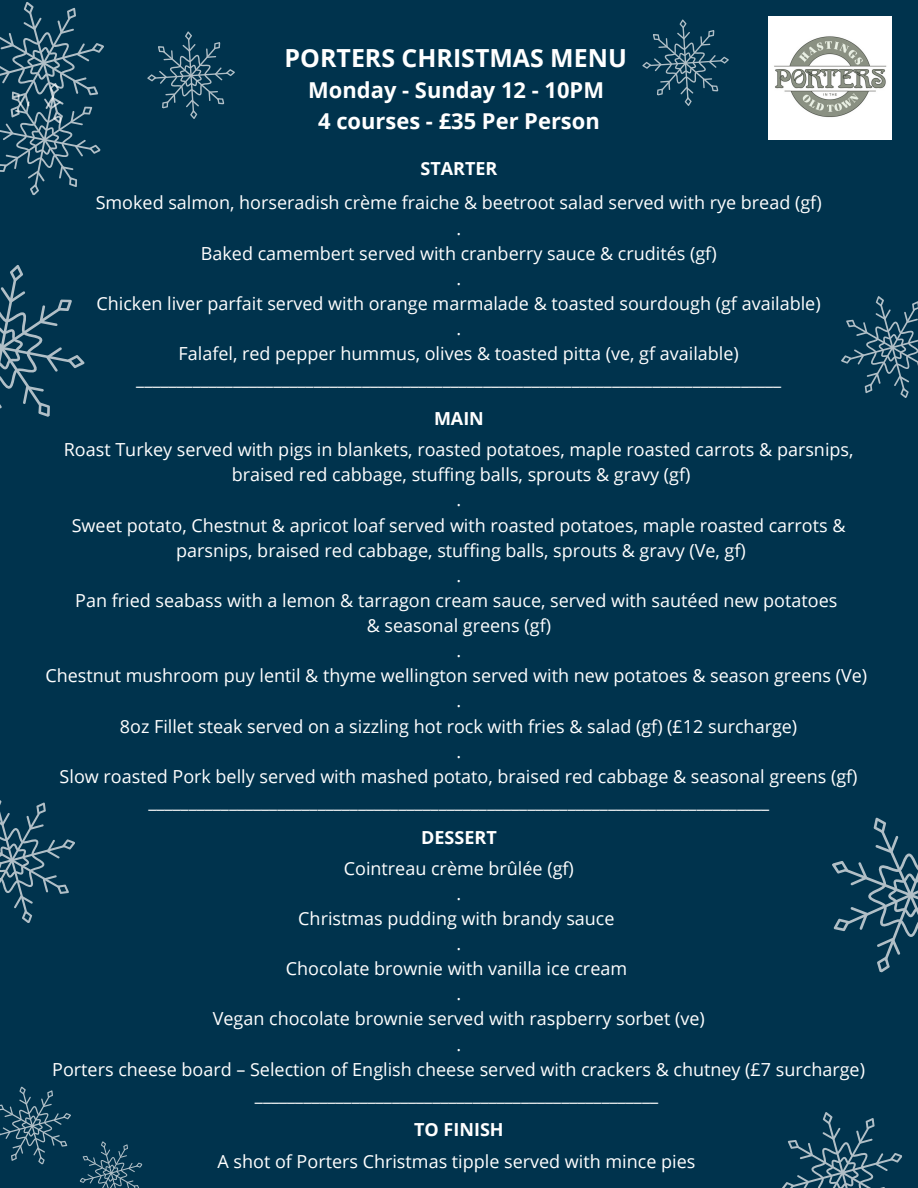
<style>
.page{position:relative;width:918px;height:1188px;background:#00334d}
.page>*{position:absolute;margin:0;border:0;box-sizing:border-box;transform-origin:0 0}
.t1{font:700 24.9px "Open Sans";color:#fff}
.t2{font:700 21.9px "Open Sans";color:#fff}
.t3{font:18px "Open Sans";color:#fff}
.t4{font:700 18px "Open Sans";color:#fff}
</style>
<div class="page">
<svg style="left:0;top:265px;width:85px;height:152px"></svg>
<svg style="left:0;top:1086px;width:71px;height:79px"></svg>
<svg style="left:782px;top:1112px;width:121px;height:76px"></svg>
<svg style="left:832px;top:817px;width:86px;height:156px"></svg>
<svg style="left:0;top:2px;width:104px;height:194px"></svg>
<svg style="left:79px;top:1141px;width:64px;height:47px"></svg>
<svg style="left:147px;top:31px;width:88px;height:88px"></svg>
<img style="left:769px;top:17px;width:123px;height:122px">
<svg style="left:642px;top:19px;width:87px;height:87px"></svg>
<svg style="left:841px;top:296px;width:77px;height:102px"></svg>
<svg style="left:0;top:800px;width:75px;height:123px"></svg>
<p class="t1" style="left:285px;top:40px;width:344px">PORTERS CHRISTMAS MENU</p>
<p class="t2" style="left:308px;top:75px;width:297px">Monday - Sunday 12 - 10PM</p>
<p class="t2" style="left:318px;top:105px;width:283px">4 courses - £35 Per Person</p>
<p class="t4" style="left:420px;top:156px;width:78px">STARTER</p>
<p class="t3" style="left:96px;top:190px;width:727px">Smoked salmon, horseradish crème fraiche &amp; beetroot salad served with rye bread (gf)</p>
<p class="t3" style="left:457px;top:215px;width:6px">.</p>
<p class="t3" style="left:201px;top:241px;width:517px">Baked camembert served with cranberry sauce &amp; crudités (gf)</p>
<p class="t3" style="left:457px;top:266px;width:6px">.</p>
<p class="t3" style="left:96px;top:291px;width:726px">Chicken liver parfait served with orange marmalade &amp; toasted sourdough (gf available)</p>
<p class="t3" style="left:457px;top:316px;width:6px">.</p>
<p class="t3" style="left:179px;top:341px;width:562px">Falafel, red pepper hummus, olives &amp; toasted pitta (ve, gf available)</p>
<p class="t3" style="left:136px;top:366px;width:647px">________________________________________________________________________________</p>
<p class="t4" style="left:434px;top:406px;width:51px">MAIN</p>
<p class="t3" style="left:64px;top:437px;width:791px">Roast Turkey served with pigs in blankets, roasted potatoes, maple roasted carrots &amp; parsnips,</p>
<p class="t3" style="left:232px;top:462px;width:460px">braised red cabbage, stuffing balls, sprouts &amp; gravy (gf)</p>
<p class="t3" style="left:457px;top:487px;width:6px">.</p>
<p class="t3" style="left:72px;top:512px;width:775px">Sweet potato, Chestnut &amp; apricot loaf served with roasted potatoes, maple roasted carrots &amp;</p>
<p class="t3" style="left:176px;top:537px;width:571px">parsnips, braised red cabbage, stuffing balls, sprouts &amp; gravy (Ve, gf)</p>
<p class="t3" style="left:457px;top:563px;width:6px">.</p>
<p class="t3" style="left:75px;top:588px;width:764px">Pan fried seabass with a lemon &amp; tarragon cream sauce, served with sautéed new potatoes</p>
<p class="t3" style="left:367px;top:613px;width:186px">&amp; seasonal greens (gf)</p>
<p class="t3" style="left:457px;top:638px;width:6px">.</p>
<p class="t3" style="left:45px;top:663px;width:823px">Chestnut mushroom puy lentil &amp; thyme wellington served with new potatoes &amp; season greens (Ve)</p>
<p class="t3" style="left:457px;top:688px;width:6px">.</p>
<p class="t3" style="left:120px;top:713px;width:679px">8oz Fillet steak served on a sizzling hot rock with fries &amp; salad (gf) (£12 surcharge)</p>
<p class="t3" style="left:457px;top:738px;width:6px">.</p>
<p class="t3" style="left:60px;top:764px;width:799px">Slow roasted Pork belly served with mashed potato, braised red cabbage &amp; seasonal greens (gf)</p>
<p class="t3" style="left:148px;top:789px;width:622px">_____________________________________________________________________________</p>
<p class="t4" style="left:421px;top:824px;width:77px">DESSERT</p>
<p class="t3" style="left:344px;top:855px;width:232px">Cointreau crème brûlée (gf)</p>
<p class="t3" style="left:457px;top:881px;width:6px">.</p>
<p class="t3" style="left:298px;top:906px;width:318px">Christmas pudding with brandy sauce</p>
<p class="t3" style="left:457px;top:931px;width:6px">.</p>
<p class="t3" style="left:286px;top:956px;width:343px">Chocolate brownie with vanilla ice cream</p>
<p class="t3" style="left:457px;top:981px;width:6px">.</p>
<p class="t3" style="left:213px;top:1006px;width:493px">Vegan chocolate brownie served with raspberry sorbet (ve)</p>
<p class="t3" style="left:457px;top:1031px;width:6px">.</p>
<p class="t3" style="left:52px;top:1056px;width:814px">Porters cheese board – Selection of English cheese served with crackers &amp; chutney (£7 surcharge)</p>
<p class="t3" style="left:255px;top:1082px;width:405px">__________________________________________________</p>
<p class="t4" style="left:414px;top:1117px;width:91px">TO FINISH</p>
<p class="t3" style="left:217px;top:1148px;width:479px">A shot of Porters Christmas tipple served with mince pies</p>
</div>
